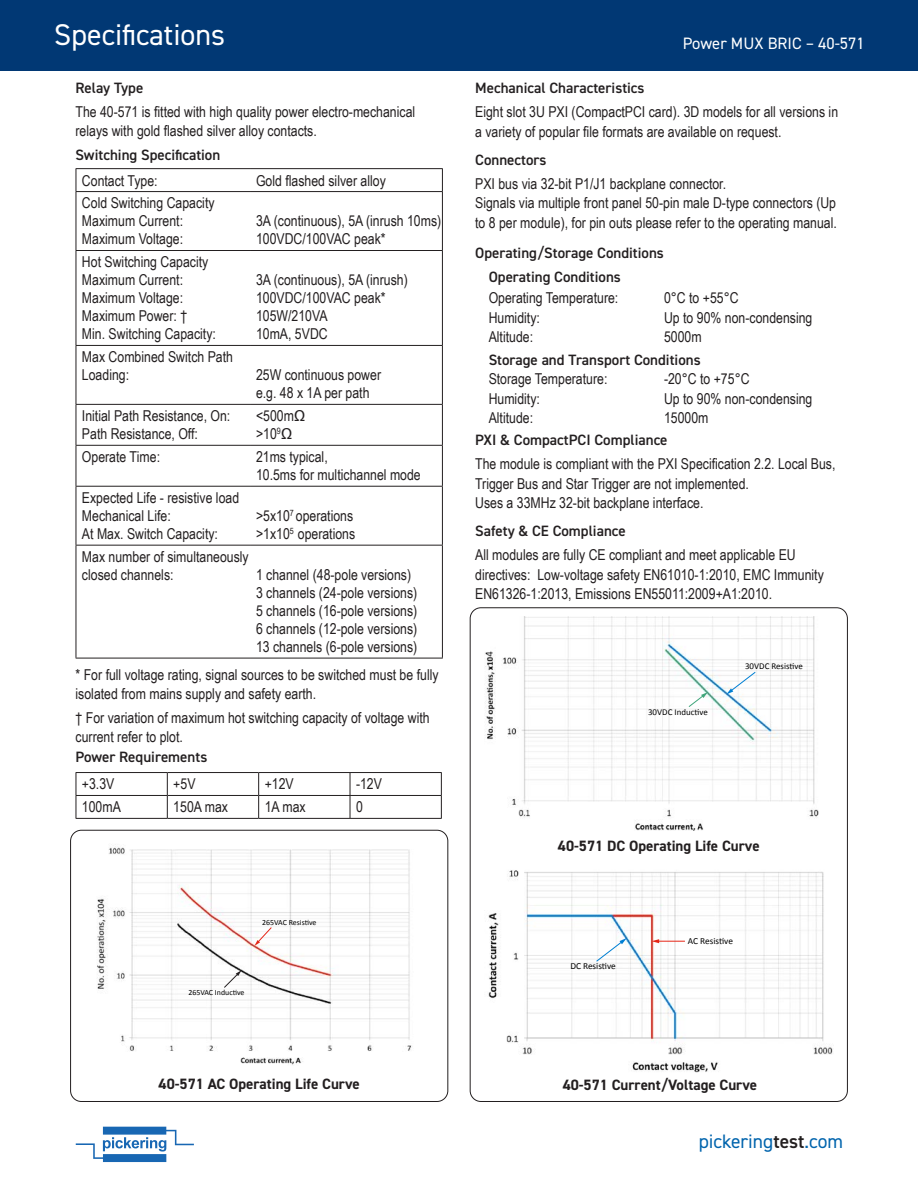
<style>
.page{position:relative;width:918px;height:1188px;background:#fff}
.page>*{position:absolute;margin:0;border:0;box-sizing:border-box;transform-origin:0 0}
.t1{font:30px "DIN2014";color:#fff}
.t2{font:19.5px "DIN2014";color:#0164ad}
.t3{font:16.5px "DIN2014";color:#fff}
.Body{font:15px/18px "Arial Narrow";color:#231f20}
.Sub-Heading{font:600 15px "DIN2014";color:#231f20}
.Figure_Title{font:700 15px "DIN2014";color:#231f20}
.t4{font:9.3px "Calibri";letter-spacing:-.005em;color:#000}
.t5{font:8.85px "Calibri";color:#000}
.t6{font:7.95px "Calibri";color:#000}
.s1{font-weight:600;color:#231f20}
</style>
<div class="page">
<div style="left:0;top:0;width:918px;height:70px;background:#013874"></div>
<svg style="left:76px;top:1127px;width:118px;height:35px"></svg>
<hr style="left:76px;top:168px;width:174px;height:1px;background:#231f20">
<hr style="left:250px;top:168px;width:193px;height:1px;background:#231f20">
<hr style="left:76px;top:191px;width:174px;height:1px;background:#231f20">
<hr style="left:250px;top:191px;width:193px;height:1px;background:#231f20">
<hr style="left:76px;top:250px;width:174px;height:1px;background:#231f20">
<hr style="left:250px;top:250px;width:193px;height:1px;background:#231f20">
<hr style="left:76px;top:345px;width:174px;height:1px;background:#231f20">
<hr style="left:250px;top:345px;width:193px;height:1px;background:#231f20">
<hr style="left:76px;top:404px;width:174px;height:1px;background:#231f20">
<hr style="left:250px;top:404px;width:193px;height:1px;background:#231f20">
<hr style="left:76px;top:445px;width:174px;height:1px;background:#231f20">
<hr style="left:250px;top:445px;width:193px;height:1px;background:#231f20">
<hr style="left:76px;top:486px;width:174px;height:1px;background:#231f20">
<hr style="left:250px;top:486px;width:193px;height:1px;background:#231f20">
<hr style="left:76px;top:545px;width:174px;height:1px;background:#231f20">
<hr style="left:250px;top:545px;width:193px;height:1px;background:#231f20">
<hr style="left:76px;top:658px;width:174px;height:1px;background:#231f20">
<hr style="left:250px;top:658px;width:193px;height:1px;background:#231f20">
<svg style="left:76px;top:169px;width:1px;height:22px"></svg>
<hr style="left:76px;top:192px;width:1px;height:58px;background:#231f20">
<hr style="left:76px;top:251px;width:1px;height:94px;background:#231f20">
<hr style="left:76px;top:346px;width:1px;height:58px;background:#231f20">
<hr style="left:76px;top:405px;width:1px;height:40px;background:#231f20">
<hr style="left:76px;top:446px;width:1px;height:40px;background:#231f20">
<hr style="left:76px;top:487px;width:1px;height:58px;background:#231f20">
<hr style="left:76px;top:546px;width:1px;height:112px;background:#231f20">
<svg style="left:442px;top:169px;width:1px;height:22px"></svg>
<hr style="left:442px;top:192px;width:1px;height:58px;background:#231f20">
<hr style="left:442px;top:251px;width:1px;height:94px;background:#231f20">
<hr style="left:442px;top:346px;width:1px;height:58px;background:#231f20">
<hr style="left:442px;top:405px;width:1px;height:40px;background:#231f20">
<hr style="left:442px;top:446px;width:1px;height:40px;background:#231f20">
<hr style="left:442px;top:487px;width:1px;height:58px;background:#231f20">
<hr style="left:442px;top:546px;width:1px;height:112px;background:#231f20">
<hr style="left:76px;top:795px;width:91px;height:1px;background:#231f20">
<hr style="left:167px;top:795px;width:92px;height:1px;background:#231f20">
<svg style="left:167px;top:773px;width:1px;height:45px"></svg>
<hr style="left:259px;top:795px;width:91px;height:1px;background:#231f20">
<svg style="left:258px;top:773px;width:1px;height:45px"></svg>
<hr style="left:350px;top:795px;width:92px;height:1px;background:#231f20">
<svg style="left:350px;top:773px;width:1px;height:45px"></svg>
<hr style="left:76px;top:772px;width:91px;height:1px;background:#231f20">
<hr style="left:167px;top:772px;width:92px;height:1px;background:#231f20">
<hr style="left:259px;top:772px;width:91px;height:1px;background:#231f20">
<hr style="left:350px;top:772px;width:92px;height:1px;background:#231f20">
<svg style="left:76px;top:773px;width:1px;height:45px"></svg>
<svg style="left:441px;top:773px;width:1px;height:45px"></svg>
<hr style="left:76px;top:818px;width:91px;height:1px;background:#231f20">
<hr style="left:167px;top:818px;width:92px;height:1px;background:#231f20">
<hr style="left:259px;top:818px;width:91px;height:1px;background:#231f20">
<hr style="left:350px;top:818px;width:92px;height:1px;background:#231f20">
<img style="left:97px;top:847px;width:315px;height:218px">
<svg style="left:254px;top:926px;width:18px;height:20px"></svg>
<svg style="left:223px;top:970px;width:18px;height:19px"></svg>
<img style="left:485px;top:616px;width:334px;height:215px">
<svg style="left:688px;top:692px;width:20px;height:16px"></svg>
<svg style="left:726px;top:671px;width:31px;height:23px"></svg>
<img style="left:488px;top:870px;width:345px;height:203px">
<svg style="left:652px;top:939px;width:33px;height:4px"></svg>
<svg style="left:595px;top:938px;width:32px;height:25px"></svg>
<div style="left:70px;top:830px;width:378px;height:272px;border:1px solid #231f20;border-radius:11px"></div>
<h1 class="t1" style="left:54px;top:16px;width:172px">Specifications</h1>
<p class="Sub-Heading" style="left:75px;top:78px;width:69px">Relay Type</p>
<p class="Body" style="left:75px;top:101px;width:341px;line-height:19.5px">The 40-571 is fitted with high quality power electro-mechanical relays with gold flashed silver alloy contacts.</p>
<p class="Sub-Heading" style="left:76px;top:145px;width:146px">Switching Specification</p>
<p class="Body" style="left:82px;top:171px;width:77px">Contact Type:</p>
<p class="Body" style="left:256px;top:171px;width:131px">Gold flashed silver alloy</p>
<p class="Body" style="left:82px;top:194px;width:134px">Cold Switching Capacity<br>Maximum Current:<br>Maximum Voltage:</p>
<p class="Body" style="left:256px;top:212px;width:187px">3A (continuous), 5A (inrush 10ms)<br>100VDC/100VAC peak*</p>
<p class="Body" style="left:82px;top:253px;width:135px">Hot Switching Capacity<br>Maximum Current:<br>Maximum Voltage:<br>Maximum Power: †<br>Min. Switching Capacity:</p>
<p class="Body" style="left:82px;top:348px;width:153px">Max Combined Switch Path<br>Loading:</p>
<p class="Body" style="left:256px;top:271px;width:153px">3A (continuous), 5A (inrush)<br>100VDC/100VAC peak*<br>105W/210VA<br>10mA, 5VDC</p>
<p class="Body" style="left:256px;top:366px;width:127px">25W continuous power e.g. 48 x 1A per path</p>
<p class="Body" style="left:82px;top:406px;width:150px">Initial Path Resistance, On:<br>Path Resistance, Off:</p>
<p class="Body" style="left:256px;top:406px;width:51px">&lt;500mΩ &gt;10<sup>9</sup>Ω</p>
<p class="Body" style="left:82px;top:447px;width:80px">Operate Time:</p>
<p class="Body" style="left:256px;top:447px;width:166px">21ms typical,<br>10.5ms for multichannel mode</p>
<p class="Body" style="left:82px;top:488px;width:159px">Expected Life - resistive load<br>Mechanical Life:<br>At Max. Switch Capacity:</p>
<p class="Body" style="left:256px;top:506px;width:101px">&gt;5x10<sup>7</sup> operations &gt;1x10<sup>5</sup> operations</p>
<p class="Body" style="left:82px;top:547px;width:168px">Max number of simultaneously closed channels:</p>
<p class="Body" style="left:256px;top:565px;width:163px">1 channel (48-pole versions)<br>3 channels (24-pole versions)<br>5 channels (16-pole versions)<br>6 channels (12-pole versions)<br>13 channels (6-pole versions)</p>
<p class="Body" style="left:76px;top:664px;width:365px;line-height:19.5px">* For full voltage rating, signal sources to be switched must be fully isolated from mains supply and safety earth.</p>
<p class="Body" style="left:76px;top:707px;width:356px;line-height:19.5px">† For variation of maximum hot switching capacity of voltage with current refer to plot.</p>
<p class="Sub-Heading" style="left:76px;top:747px;width:133px">Power Requirements</p>
<p class="Body" style="left:82px;top:775px;width:34px">+3.3V</p>
<p class="Body" style="left:173px;top:775px;width:24px">+5V</p>
<p class="Body" style="left:265px;top:775px;width:31px">+12V</p>
<p class="Body" style="left:356px;top:775px;width:27px">-12V</p>
<p class="Body" style="left:82px;top:798px;width:40px">100mA</p>
<p class="Body" style="left:173px;top:798px;width:56px">150A max</p>
<p class="Body" style="left:265px;top:798px;width:43px">1A max</p>
<p class="Body" style="left:356px;top:798px;width:8px">0</p>
<p class="t6" style="left:262px;top:917px;width:56px">265VAC Resistive</p>
<p class="t6" style="left:188px;top:987px;width:58px">265VAC Inductive</p>
<p class="Figure_Title" style="left:159px;top:1074px;width:203px">40-571 AC Operating Life Curve</p>
<p class="t3" style="left:683px;top:33px;width:183px">Power MUX BRIC – 40-571</p>
<p class="Sub-Heading" style="left:475px;top:78px;width:171px">Mechanical Characteristics</p>
<p class="Body" style="left:475px;top:102px;width:364px;line-height:19.5px">Eight slot 3U PXI (CompactPCI card). 3D models for all versions in a variety of popular file formats are available on request.</p>
<p class="Sub-Heading" style="left:475px;top:150px;width:73px">Connectors</p>
<p class="Body" style="left:475px;top:173px;width:363px;line-height:19.5px">PXI bus via 32-bit P1/J1 backplane connector.<br>Signals via multiple front panel 50-pin male D-type connectors (Up to 8 per module), for pin outs please refer to the operating manual.</p>
<p class="Sub-Heading" style="left:475px;top:243px;width:190px">Operating/Storage Conditions</p>
<p class="Sub-Heading" style="left:489px;top:267px;width:134px">Operating Conditions</p>
<p class="Body" style="left:489px;top:288px;width:131px;line-height:19.5px">Operating Temperature:<br>Humidity:<br>Altitude:</p>
<p class="Body" style="left:664px;top:288px;width:150px;line-height:19.5px">0°C to +55°C<br>Up to 90% non-condensing<br>5000m</p>
<p class="Sub-Heading" style="left:489px;top:350px;width:214px">Storage and Transport Conditions</p>
<p class="Body" style="left:489px;top:369px;width:120px;line-height:19.5px">Storage Temperature:<br>Humidity:<br>Altitude:</p>
<p class="Body" style="left:664px;top:369px;width:150px;line-height:19.5px">-20°C to +75°C<br>Up to 90% non-condensing<br>15000m</p>
<p class="Sub-Heading" style="left:475px;top:430px;width:194px">PXI &amp; CompactPCI Compliance</p>
<p class="Body" style="left:475px;top:453px;width:362px;line-height:19.5px">The module is compliant with the PXI Specification 2.2. Local Bus,<br>Trigger Bus and Star Trigger are not implemented.<br>Uses a 33MHz 32-bit backplane interface.</p>
<p class="Sub-Heading" style="left:475px;top:521px;width:152px">Safety &amp; CE Compliance</p>
<p class="Body" style="left:475px;top:545px;width:350px;line-height:19.5px">All modules are fully CE compliant and meet applicable EU directives: Low-voltage safety EN61010-1:2010, EMC Immunity<br>EN61326-1:2013, Emissions EN55011:2009+A1:2010.</p>
<p class="t5" style="left:648px;top:707px;width:61px">30VDC Inductive</p>
<p class="t5" style="left:745px;top:661px;width:59px">30VDC Resistive</p>
<p class="Figure_Title" style="left:558px;top:836px;width:203px">40-571 DC Operating Life Curve</p>
<p class="t4" style="left:570px;top:960px;width:47px">DC Resistive</p>
<p class="t4" style="left:688px;top:935px;width:47px">AC Resistive</p>
<p class="Figure_Title" style="left:563px;top:1074px;width:196px">40-571 Current/Voltage Curve</p>
<h2 class="t2" style="left:699px;top:1129px;width:146px">pickering<span class="s1">test</span>.com</h2>
</div>
